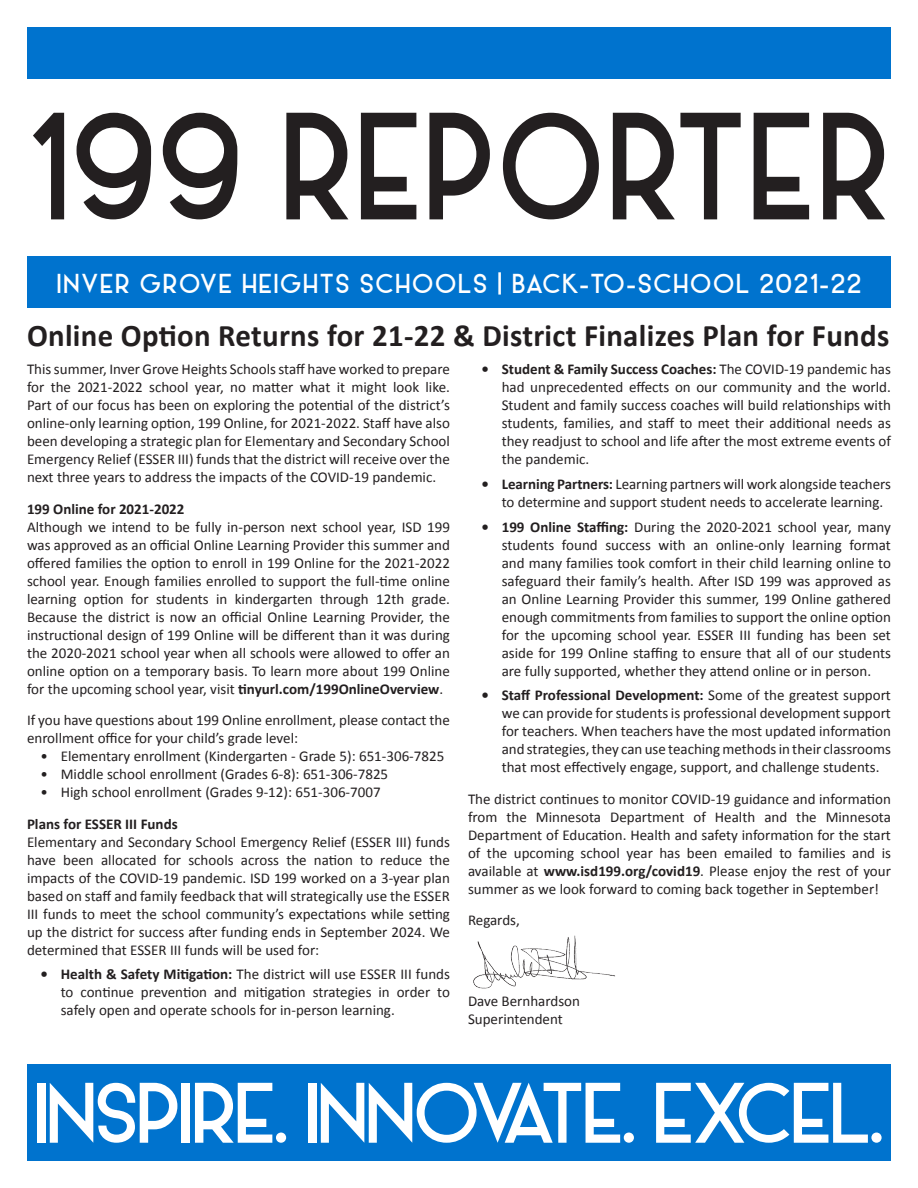
<style>
.page{position:relative;width:918px;height:1188px;background:#fff}
.page>*{position:absolute;margin:0;border:0;box-sizing:border-box;transform-origin:0 0}
.t1{font:133.5px "Alpaca Scarlett Demo";letter-spacing:.05em;color:#231f20;scale:.9 1}
.t2{font:75px "Alpaca Scarlett Demo";color:#fff}
.t3{font:700 31.5px "Calibri";letter-spacing:.01em;color:#231f20}
.t4{font:24px "Alpaca Scarlett Demo";letter-spacing:.1em;color:#fff}
.Reporter{font:15px/18px "Calibri";color:#231f20;text-align:justify}
.Reporter-2{font:700 15px "Calibri";color:#231f20}
.s1{font-weight:700}
</style>
<div class="page">
<div style="left:27px;top:27px;width:864px;height:52px;background:#0073ce"></div>
<div style="left:27px;top:256px;width:864px;height:52px;background:#0073ce"></div>
<img style="left:473px;top:935px;width:142px;height:54px">
<div style="left:27px;top:1065px;width:864px;height:96px;background:#0073ce"></div>
<p class="t1" style="left:30px;top:78px;width:955px">199 REPORTER</p>
<p class="t4" style="left:57px;top:267px;width:805px">INVER GROVE HEIGHTS SCHOOLS | BACK-TO-SCHOOL 2021-22</p>
<p class="t3" style="left:27px;top:316px;width:864px">Online Option Returns for 21-22 &amp; District Finalizes Plan for Funds</p>
<p class="Reporter" style="left:27px;top:360px;width:425px">This summer, Inver Grove Heights Schools staff have worked to prepare for the 2021-2022 school year, no matter what it might look like.<br>Part of our focus has been on exploring the potential of the district’s online-only learning option, 199 Online, for 2021-2022. Staff have also been developing a strategic plan for Elementary and Secondary School Emergency Relief (ESSER III) funds that the district will receive over the next three years to address the impacts of the COVID-19 pandemic.</p>
<p class="Reporter-2" style="left:27px;top:499px;width:159px">199 Online for 2021-2022</p>
<p class="Reporter" style="left:27px;top:518px;width:425px">Although we intend to be fully in-person next school year, ISD 199 was approved as an official Online Learning Provider this summer and offered families the option to enroll in 199 Online for the 2021-2022 school year. Enough families enrolled to support the full-time online learning option for students in kindergarten through 12th grade.<br>Because the district is now an official Online Learning Provider, the instructional design of 199 Online will be different than it was during the 2020-2021 school year when all schools were allowed to offer an online option on a temporary basis. To learn more about 199 Online for the upcoming school year, visit <span class="s1">tinyurl.com/199OnlineOverview</span>.</p>
<p class="Reporter" style="left:27px;top:711px;width:424px">If you have questions about 199 Online enrollment, please contact the enrollment office for your child’s grade level:</p>
<p class="Reporter" style="left:40px;top:747px;width:405px">• Elementary enrollment (Kindergarten - Grade 5): 651-306-7825</p>
<p class="Reporter" style="left:40px;top:765px;width:349px">• Middle school enrollment (Grades 6-8): 651-306-7825</p>
<p class="Reporter" style="left:40px;top:783px;width:342px">• High school enrollment (Grades 9-12): 651-306-7007</p>
<p class="Reporter-2" style="left:27px;top:814px;width:152px">Plans for ESSER III Funds</p>
<p class="Reporter" style="left:27px;top:833px;width:425px">Elementary and Secondary School Emergency Relief (ESSER III) funds have been allocated for schools across the nation to reduce the impacts of the COVID-19 pandemic. ISD 199 worked on a 3-year plan based on staff and family feedback that will strategically use the ESSER III funds to meet the school community’s expectations while setting up the district for success after funding ends in September 2024. We determined that ESSER III funds will be used for:</p>
<p class="Reporter" style="left:61px;top:965px;width:391px;text-indent:-20px"><span class="s1">• Health &amp; Safety Mitigation:</span> The district will use ESSER III funds to continue prevention and mitigation strategies in order to safely open and operate schools for in-person learning.</p>
<p class="Reporter" style="left:502px;top:360px;width:391px;text-indent:-20px"><span class="s1">• Student &amp; Family Success Coaches:</span> The COVID-19 pandemic has had unprecedented effects on our community and the world.<br>Student and family success coaches will build relationships with students, families, and staff to meet their additional needs as they readjust to school and life after the most extreme events of the pandemic.</p>
<p class="Reporter" style="left:502px;top:475px;width:391px;text-indent:-20px"><span class="s1">• Learning Partners:</span> Learning partners will work alongside teachers to determine and support student needs to accelerate learning.</p>
<p class="Reporter" style="left:502px;top:518px;width:391px;text-indent:-20px"><span class="s1">• 199 Online Staffing:</span> During the 2020-2021 school year, many students found success with an online-only learning format and many families took comfort in their child learning online to safeguard their family’s health. After ISD 199 was approved as an Online Learning Provider this summer, 199 Online gathered enough commitments from families to support the online option for the upcoming school year. ESSER III funding has been set aside for 199 Online staffing to ensure that all of our students are fully supported, whether they attend online or in person.</p>
<p class="Reporter" style="left:502px;top:686px;width:391px;text-indent:-20px"><span class="s1">• Staff Professional Development:</span> Some of the greatest support we can provide for students is professional development support for teachers. When teachers have the most updated information and strategies, they can use teaching methods in their classrooms that most effectively engage, support, and challenge students.</p>
<p class="Reporter" style="left:468px;top:790px;width:425px">The district continues to monitor COVID-19 guidance and information from the Minnesota Department of Health and the Minnesota Department of Education. Health and safety information for the start of the upcoming school year has been emailed to families and is available at <span class="s1">www.isd199.org/covid19</span>. Please enjoy the rest of your summer as we look forward to coming back together in September!</p>
<p class="Reporter" style="left:468px;top:911px;width:53px">Regards,</p>
<p class="Reporter" style="left:468px;top:992px;width:113px">Dave Bernhardson</p>
<p class="Reporter" style="left:468px;top:1010px;width:96px">Superintendent</p>
<p class="t2" style="left:35px;top:1063px;width:849px">INSPIRE. INNOVATE. EXCEL.</p>
</div>
